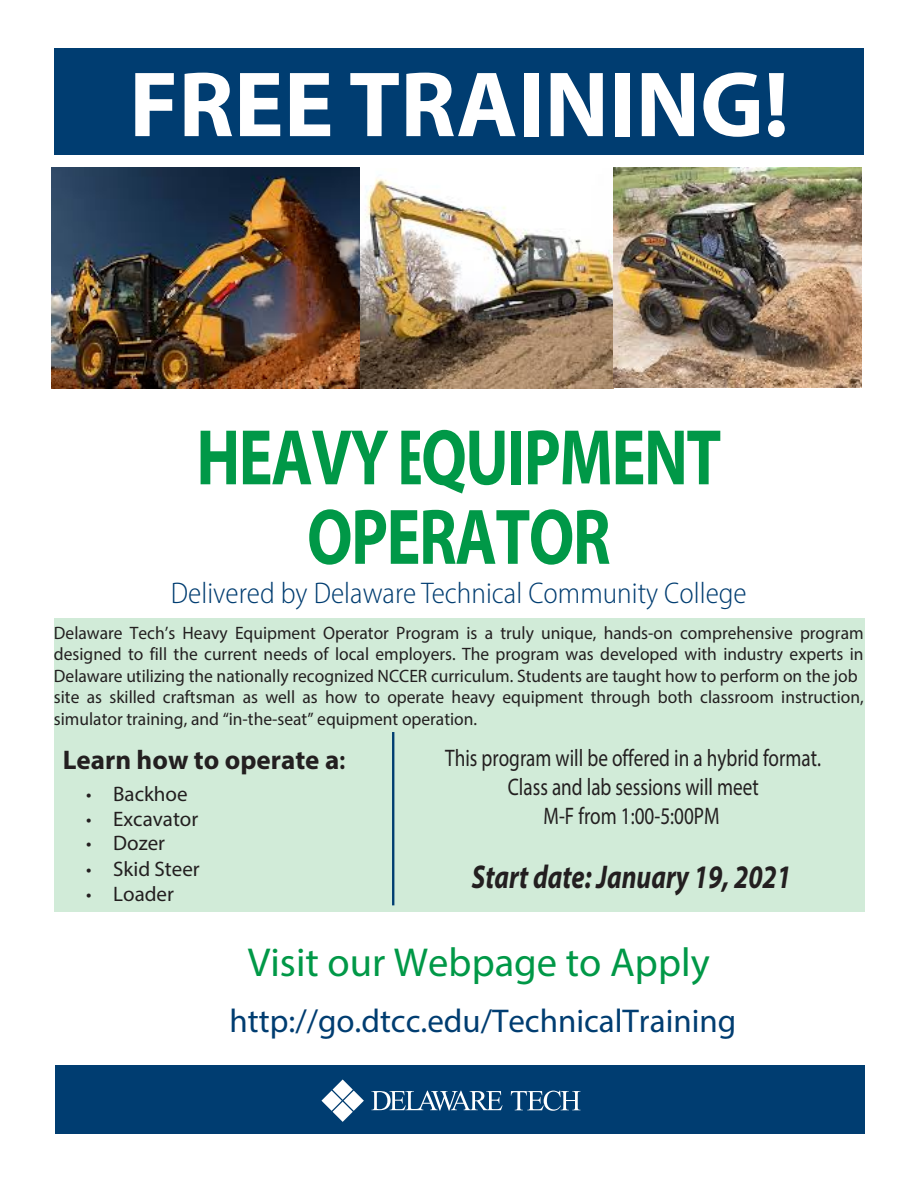
<style>
.page{position:relative;width:918px;height:1188px;background:#fff}
.page>*{position:absolute;margin:0;border:0;box-sizing:border-box;transform-origin:0 0}
.t1{font:700 93.45px "Myriad Pro";color:#fff}
.t2{font:700 79.5px/79.5px "Myriad Pro";letter-spacing:-.025em;color:#009847;text-align:center;scale:.8 1}
.t3{font:40.5px "Myriad Pro";color:#009847}
.t4{font:33px "Myriad Pro";color:#003d71}
.t5{font:italic 700 33px "Myriad Pro";color:#231f20;scale:.8 1}
.t6{font:300 semi-condensed 30px "Myriad Pro";color:#003d71}
.t7{font:700 27px "Myriad Pro";color:#231f20}
.t8{font:24px/28.8px "Myriad Pro";color:#231f20;text-align:center;scale:.8 1}
.t9{font:21px "Myriad Pro";color:#231f20}
.t10{font:18px/21.6px "Myriad Pro";color:#231f20}
.s1{font-stretch:condensed}
</style>
<div class="page">
<div style="left:54px;top:48px;width:810px;height:107px;background:#003d71"></div>
<div style="left:55px;top:618px;width:810px;height:293px;background:#d1ebd8"></div>
<div style="left:55px;top:1066px;width:810px;height:68px;background:#003d71"></div>
<svg style="left:371px;top:1091px;width:132px;height:20px"></svg>
<svg style="left:321px;top:1079px;width:43px;height:43px"></svg>
<svg style="left:511px;top:1091px;width:70px;height:20px"></svg>
<hr style="left:392px;top:732px;width:2px;height:173px;background:#003d71">
<img style="left:52px;top:167px;width:810px;height:222px">
<p class="t1" style="left:129px;top:44px;width:661px">FREE TRAINING!</p>
<p class="t2" style="left:196px;top:415px;width:658px">HEAVY <span class="s1">E</span>QUIPMENT<br>OPERATOR</p>
<p class="t6" style="left:171px;top:575px;width:577px">Delivered by Delaware Technical Community College</p>
<p class="t10" style="left:54px;top:622px;width:811px">Delaware Tech’s Heavy Equipment Operator Program is a truly unique, hands-on comprehensive program designed to fill the current needs of local employers. The program was developed with industry experts in Delaware utilizing the nationally recognized NCCER curriculum. Students are taught how to perform on the job site as skilled craftsman as well as how to operate heavy equipment through both classroom instruction, simulator training, and “in-the-seat” equipment operation.</p>
<p class="t7" style="left:63px;top:743px;width:284px">Learn how to operate a<span class="s1">:</span></p>
<p class="t9" style="left:86px;top:781px;width:103px"><span class="s1">•</span> Backhoe</p>
<p class="t9" style="left:86px;top:806px;width:114px"><span class="s1">•</span> Excavator</p>
<p class="t9" style="left:86px;top:830px;width:80px"><span class="s1">•</span> Dozer</p>
<p class="t9" style="left:86px;top:856px;width:115px"><span class="s1">•</span> Skid Steer</p>
<p class="t9" style="left:86px;top:881px;width:89px"><span class="s1">•</span> Loader</p>
<p class="t8" style="left:445px;top:743px;width:471px">This program will be offered in a hybrid format.<br>Class and lab sessions will meet<br>M-F from 1:00-5:00PM</p>
<p class="t5" style="left:472px;top:856px;width:401px">Start date: January 19, 2021</p>
<p class="t3" style="left:248px;top:937px;width:463px">Visit our Webpage to Apply</p>
<p class="t4" style="left:230px;top:1001px;width:508px">http://go.dtcc.edu/TechnicalTraining</p>
</div>
